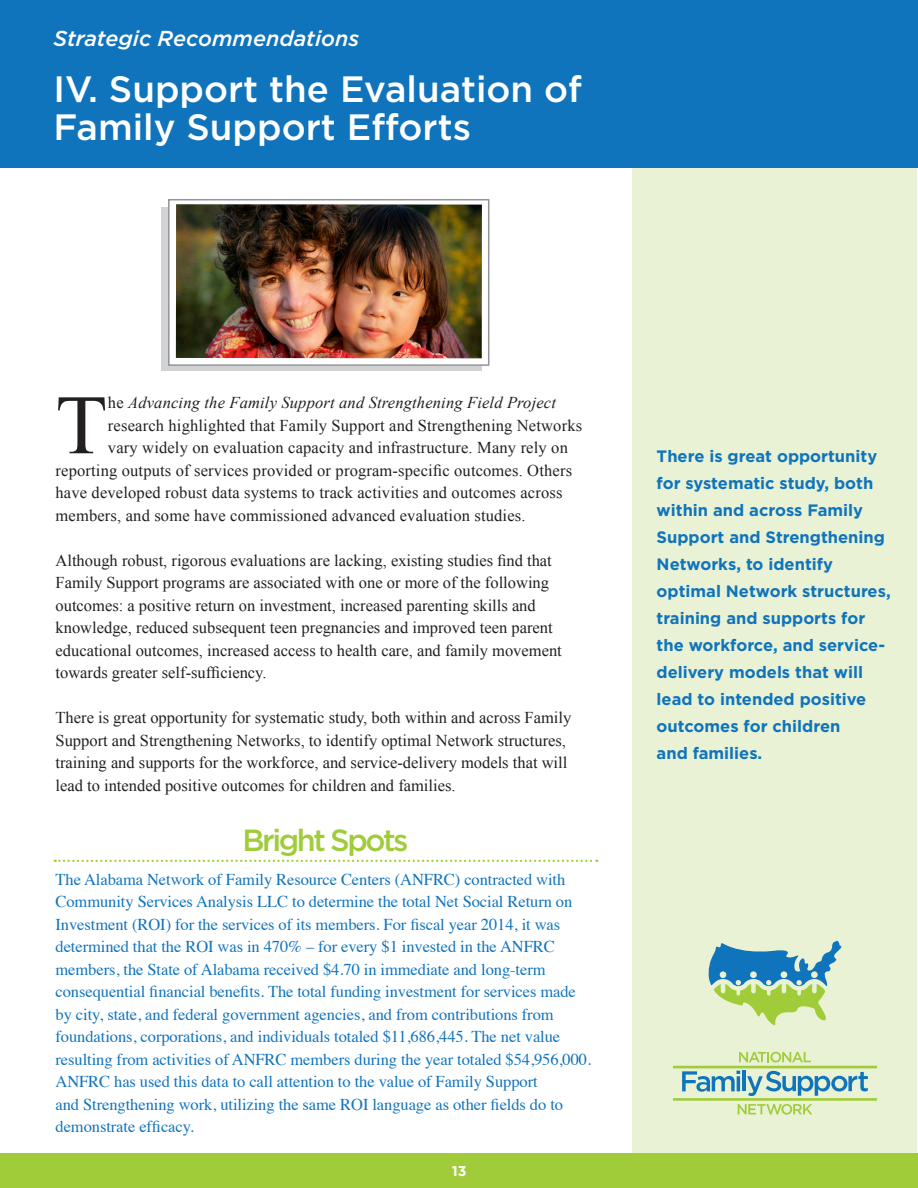
<style>
.page{position:relative;width:918px;height:1188px;background:#fff}
.page>*{position:absolute;margin:0;border:0;box-sizing:border-box;transform-origin:0 0}
.text{font:84.45px "Times New Roman";color:#231f20}
.t1{font:500 36.6px/38px "Gotham";color:#fff}
.t2{font:500 30.6px "Gotham";letter-spacing:-.08em;color:#a1cc3a}
.t3{font:italic 500 21.6px "Gotham";color:#fff}
.text-2{font:16.5px/22.5px "Times New Roman";color:#231f20}
.t4{font:16.5px/22.5px "Times";letter-spacing:-.005em;color:#1074bc}
.t5{font:700 16.5px/27px "Gotham";color:#1074bc}
.text-3{font:italic 16.5px "Times New Roman";letter-spacing:.01em;color:#231f20}
.t6{font:700 14.25px "Gotham";color:#fff}
.s1{font-style:normal}
</style>
<div class="page">
<div style="left:633px;top:154px;width:284px;height:1000px;background:#e9f2d4"></div>
<svg style="left:708px;top:940px;width:134px;height:86px"></svg>
<svg style="left:682px;top:1071px;width:58px;height:21px"></svg>
<hr style="left:737px;top:1076px;width:3px;height:15px;background:#1074bc">
<hr style="left:742px;top:1071px;width:4px;height:20px;background:#1074bc">
<svg style="left:747px;top:1071px;width:121px;height:25px"></svg>
<svg style="left:738px;top:1104px;width:74px;height:11px"></svg>
<svg style="left:739px;top:1052px;width:72px;height:10px"></svg>
<hr style="left:673px;top:1066px;width:204px;height:2px;background:#a1cc3a">
<hr style="left:673px;top:1098px;width:204px;height:3px;background:#a1cc3a">
<div style="left:0;top:0;width:918px;height:168px;background:#1074bc"></div>
<div style="left:162px;top:208px;width:320px;height:163px;background:#d1d2d4"></div>
<div style="left:168px;top:199px;width:321px;height:167px;background:#fff;border:2px solid #939598"></div>
<img style="left:176px;top:204px;width:306px;height:154px">
<svg style="left:55px;top:860px;width:542px;height:2px"></svg>
<div style="left:0;top:1154px;width:918px;height:34px;background:#a1cc3a"></div>
<p class="t3" style="left:53px;top:26px;width:307px">Strategic Recommendations</p>
<p class="t1" style="left:53px;top:69px;width:530px">IV. Support the Evaluation of<br>Family Support Efforts</p>
<p class="text" style="left:56px;top:368px;width:53px">T</p>
<p class="text-3" style="left:108px;top:391px;width:450px"><span class="s1">he</span> Advancing the Family Support and Strengthening Field Project</p>
<p class="text-2" style="left:108px;top:414px;width:476px">research highlighted that Family Support and Strengthening Networks</p>
<p class="text-2" style="left:108px;top:436px;width:461px">vary widely on evaluation capacity and infrastructure. Many rely on</p>
<p class="text-2" style="left:56px;top:459px;width:518px">reporting outputs of services provided or program-specific outcomes. Others</p>
<p class="text-2" style="left:56px;top:481px;width:508px">have developed robust data systems to track activities and outcomes across</p>
<p class="text-2" style="left:56px;top:504px;width:472px">members, and some have commissioned advanced evaluation studies.</p>
<p class="text-2" style="left:56px;top:549px;width:508px">Although robust, rigorous evaluations are lacking, existing studies find that Family Support programs are associated with one or more of the following outcomes: a positive return on investment, increased parenting skills and knowledge, reduced subsequent teen pregnancies and improved teen parent educational outcomes, increased access to health care, and family movement towards greater self-sufficiency.</p>
<p class="text-2" style="left:56px;top:706px;width:517px">There is great opportunity for systematic study, both within and across Family Support and Strengthening Networks, to identify optimal Network structures, training and supports for the workforce, and service-delivery models that will lead to intended positive outcomes for children and families.</p>
<p class="t2" style="left:243px;top:823px;width:167px">Bright Spots</p>
<p class="t4" style="left:56px;top:866px;width:537px">The Alabama Network of Family Resource Centers (ANFRC) contracted with Community Services Analysis LLC to determine the total Net Social Return on Investment (ROI) for the services of its members. For fiscal year 2014, it was determined that the ROI was in 470% – for every $1 invested in the ANFRC members, the State of Alabama received $4.70 in immediate and long-term consequential financial benefits. The total funding investment for services made by city, state, and federal government agencies, and from contributions from foundations, corporations, and individuals totaled $11,686,445. The net value resulting from activities of ANFRC members during the year totaled $54,956,000.<br>ANFRC has used this data to call attention to the value of Family Support<br>and Strengthening work, utilizing the same ROI language as other fields do to demonstrate efficacy.</p>
<p class="t6" style="left:452px;top:1163px;width:16px">13</p>
<p class="t5" style="left:657px;top:442px;width:236px">There is great opportunity for systematic study, both within and across Family<br>Support and Strengthening<br>Networks, to identify optimal Network structures, training and supports for the workforce, and service&shy;delivery models that will lead to intended positive outcomes for children<br>and families.</p>
</div>
